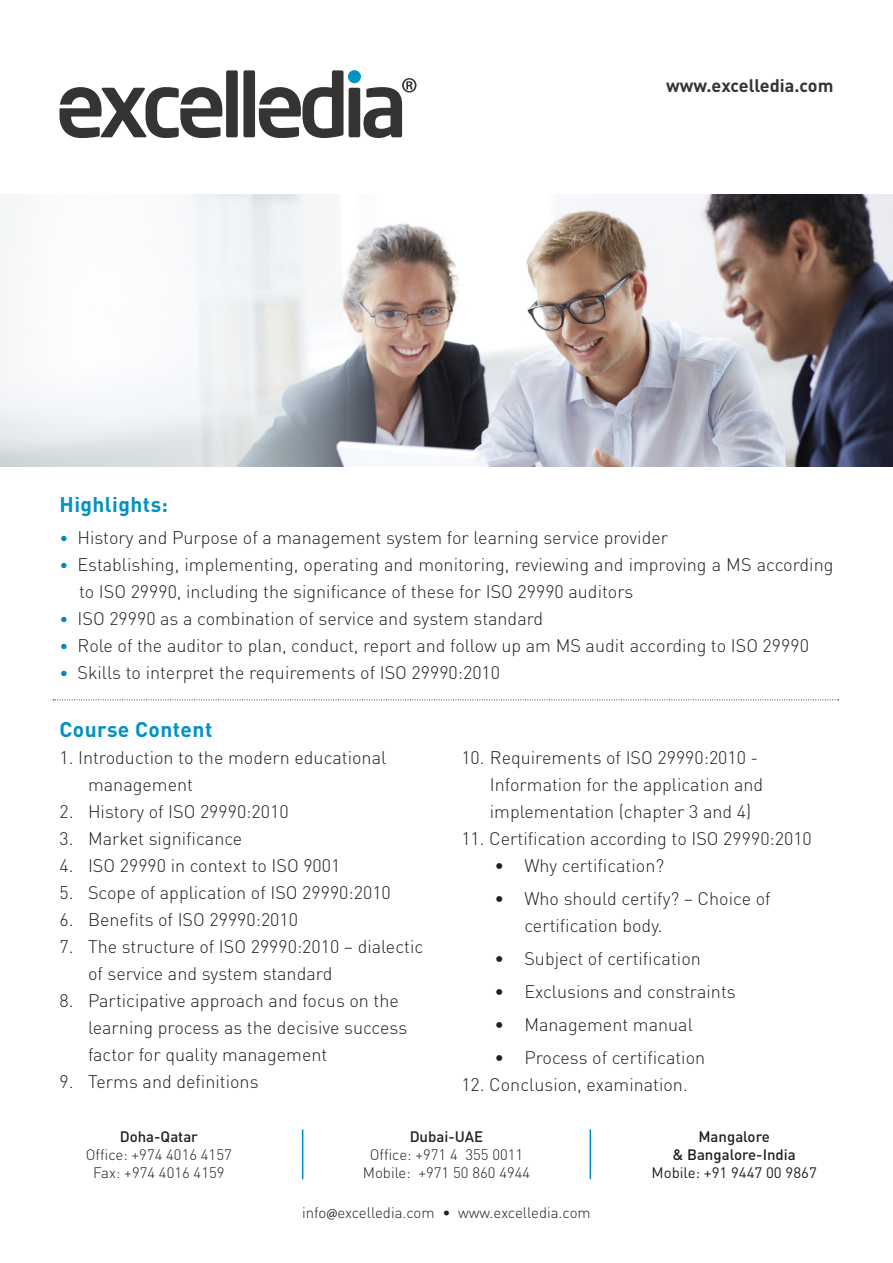
<style>
.page{position:relative;width:893px;height:1263px;background:#fff}
.page>*{position:absolute;margin:0;border:0;box-sizing:border-box;transform-origin:0 0}
.t1{font:700 21px "DIN";letter-spacing:.02em;color:#0092c3}
.t2{font:300 18px/27px "DIN";color:#231f20}
.t3{font:700 18px "DIN";color:#363334}
.t4{font:300 15px "DIN";color:#231f20}
.t5{font:500 15px/18px "DIN";color:#231f20;text-align:center}
.t6{font:15px "DIN";color:#231f20}
.s1{font-size:16.5px;color:#0088bf}
.s2{font-family:"Myriad Pro";font-weight:400}
</style>
<div class="page">
<hr style="left:302px;top:1129px;width:1px;height:50px;background:#0088bf">
<hr style="left:590px;top:1129px;width:1px;height:50px;background:#0088bf">
<svg style="left:53px;top:699px;width:786px;height:1px"></svg>
<svg style="left:60px;top:87px;width:162px;height:51px"></svg>
<div style="left:226px;top:70px;width:12px;height:67px;background:#363334;border-radius:2px"></div>
<div style="left:243px;top:70px;width:12px;height:67px;background:#363334;border-radius:2px"></div>
<svg style="left:259px;top:70px;width:84px;height:68px"></svg>
<div style="left:349px;top:88px;width:11px;height:49px;background:#363334;border-radius:2px"></div>
<div style="left:348px;top:70px;width:13px;height:13px;background:#0092c3;border-radius:50%"></div>
<svg style="left:363px;top:78px;width:53px;height:60px"></svg>
<img style="left:0;top:195px;width:893px;height:271px">
<p class="t3" style="left:666px;top:73px;width:169px">www.excelledia.com</p>
<p class="t1" style="left:60px;top:491px;width:110px">Highlights:</p>
<p class="t2" style="left:60px;top:524px;width:610px"><span class="s1">•</span> History and Purpose of a management system for learning service provider</p>
<p class="t2" style="left:79px;top:551px;width:756px;text-indent:-20px"><span class="s1">•</span> Establishing, implementing, operating and monitoring, reviewing and improving a MS according to ISO 29990, including the significance of these for ISO 29990 auditors</p>
<p class="t2" style="left:60px;top:605px;width:485px"><span class="s1">•</span> ISO 29990 as a combination of service and system standard</p>
<p class="t2" style="left:60px;top:632px;width:751px"><span class="s1">•</span> Role of the auditor to plan, conduct, report and follow up am MS audit according to ISO 29990</p>
<p class="t2" style="left:60px;top:659px;width:442px"><span class="s1">•</span> Skills to interpret the requirements of ISO 29990:2010</p>
<p class="t1" style="left:60px;top:715px;width:154px">Course Content</p>
<p class="t2" style="left:88px;top:744px;width:300px;text-indent:-28px">1. Introduction to the modern educational management</p>
<p class="t2" style="left:60px;top:798px;width:231px">2. History of ISO 29990:2010</p>
<p class="t2" style="left:60px;top:825px;width:184px">3. Market significance</p>
<p class="t2" style="left:60px;top:852px;width:282px">4. ISO 29990 in context to ISO 9001</p>
<p class="t2" style="left:60px;top:879px;width:333px">5. Scope of application of ISO 29990:2010</p>
<p class="t2" style="left:60px;top:906px;width:240px">6. Benefits of ISO 29990:2010</p>
<p class="t2" style="left:88px;top:933px;width:337px;text-indent:-28px">7. The structure of ISO 29990:2010 – dialectic of service and system standard</p>
<p class="t2" style="left:88px;top:987px;width:321px;text-indent:-28px">8. Participative approach and focus on the learning process as the decisive success factor for quality management</p>
<p class="t2" style="left:60px;top:1068px;width:201px">9. Terms and definitions</p>
<p class="t2" style="left:490px;top:743px;width:275px;text-indent:-28px">10. Requirements of ISO 29990:2010 -<br>Information for the application and implementation (chapter 3 and 4)</p>
<p class="t2" style="left:461px;top:824px;width:352px">11. Certification according to ISO 29990:2010</p>
<p class="t2" style="left:494px;top:851px;width:171px">• Why certification?</p>
<p class="t2" style="left:524px;top:884px;width:248px;text-indent:-30px">• Who should certify? – Choice of certification body.</p>
<p class="t2" style="left:494px;top:944px;width:208px">• Subject of certification</p>
<p class="t2" style="left:494px;top:977px;width:243px">• Exclusions and constraints</p>
<p class="t2" style="left:494px;top:1010px;width:200px">• Management manual</p>
<p class="t2" style="left:494px;top:1043px;width:212px">• Process of certification</p>
<p class="t2" style="left:461px;top:1070px;width:228px">12. Conclusion, examination.</p>
<p class="t5" style="left:120px;top:1127px;width:80px">Doha-Qatar</p>
<p class="t4" style="left:86px;top:1145px;width:147px">Office: +974 4016 4157</p>
<p class="t4" style="left:93px;top:1163px;width:133px">Fax: +974 4016 4159</p>
<p class="t5" style="left:410px;top:1127px;width:75px">Dubai-UAE</p>
<p class="t4" style="left:370px;top:1145px;width:155px">Office: +971 4 355 0011</p>
<p class="t4" style="left:363px;top:1163px;width:169px">Mobile: +971 50 860 4944</p>
<p class="t4" style="left:302px;top:1203px;width:290px">info<span class="s2">@</span>excelledia.com • www.excelledia.com</p>
<p class="t5" style="left:672px;top:1127px;width:125px">Mangalore<br>&amp; Bangalore-India</p>
<p class="t6" style="left:651px;top:1163px;width:167px">Mobile: +91 9447 00 9867</p>
</div>
